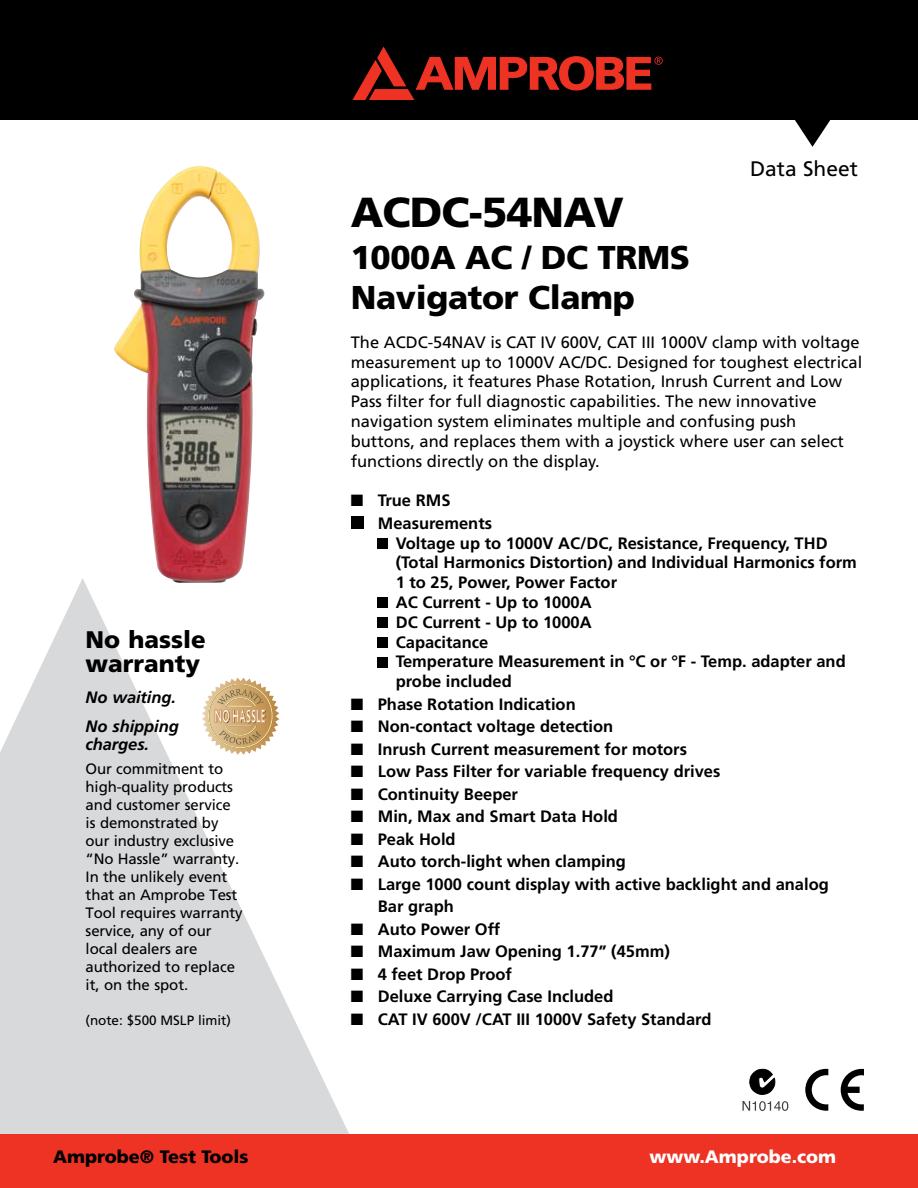
<style>
.page{position:relative;width:918px;height:1188px;background:#fff}
.page>*{position:absolute;margin:0;border:0;box-sizing:border-box;transform-origin:0 0}
.t1{font:900 42px "Frutiger";letter-spacing:-.02em;color:#000}
.t2{font:900 33px/39.6px "Frutiger";letter-spacing:-.01em;color:#000}
.t3{font:900 24px/24px "Frutiger";color:#000}
.t4{font:21px "Frutiger";color:#000}
.t5{font:900 18px "Frutiger";color:#000}
.t6{font:900 18px "Frutiger";color:#fff}
.t7{font:700 16.5px/19.8px "Frutiger";color:#000}
.t8{font:16.5px/19.8px "Frutiger";color:#000}
.t9{font:italic 700 16.5px/28.5px "Frutiger";letter-spacing:-.005em;color:#000}
.t10{font:15px/18px "Frutiger";letter-spacing:-.01em;color:#000}
.t11{font:13.5px "Frutiger";letter-spacing:-.005em;color:#000}
</style>
<div class="page">
<svg style="left:0;top:578px;width:349px;height:556px;fill:#d8d9db"></svg>
<svg style="left:202px;top:678px;width:77px;height:77px"></svg>
<div style="left:0;top:1134px;width:918px;height:54px;background:#ee3224"></div>
<div style="left:0;top:0;width:918px;height:120px;background:#000"></div>
<svg style="left:795px;top:120px;width:36px;height:27px"></svg>
<svg style="left:352px;top:47px;width:311px;height:53px"></svg>
<div style="left:351px;top:516px;width:12px;height:13px;background:#000"></div>
<div style="left:378px;top:539px;width:10px;height:10px;background:#000"></div>
<div style="left:378px;top:598px;width:10px;height:10px;background:#000"></div>
<div style="left:378px;top:618px;width:10px;height:10px;background:#000"></div>
<div style="left:378px;top:638px;width:10px;height:10px;background:#000"></div>
<div style="left:378px;top:657px;width:10px;height:10px;background:#000"></div>
<svg style="left:841px;top:1069px;width:23px;height:42px"></svg>
<svg style="left:805px;top:1069px;width:23px;height:42px"></svg>
<svg style="left:742px;top:1069px;width:46px;height:42px"></svg>
<img style="left:112px;top:166px;width:158px;height:417px">
<h1 class="t1" style="left:351px;top:187px;width:274px">ACDC-54NAV</h1>
<p class="t4" style="left:750px;top:156px;width:109px">Data Sheet</p>
<h3 class="t3" style="left:86px;top:627px;width:122px">No hassle warranty</h3>
<p class="t9" style="left:86px;top:683px;width:95px">No waiting.<br>No shipping</p>
<p class="t9" style="left:86px;top:730px;width:65px">charges.</p>
<p class="t10" style="left:86px;top:760px;width:158px">Our commitment to high-quality products and customer service is demonstrated by our industry exclusive “No Hassle” warranty.<br>In the unlikely event that an Amprobe Test<br>Tool requires warranty service, any of our local dealers are authorized to replace it, on the spot.</p>
<p class="t11" style="left:86px;top:1012px;width:147px">(note: $500 MSLP limit)</p>
<h2 class="t2" style="left:351px;top:237px;width:341px">1000A AC / DC TRMS<br>Navigator Clamp</h2>
<p class="t8" style="left:351px;top:332px;width:513px">The ACDC-54NAV is CAT IV 600V, CAT III 1000V clamp with voltage measurement up to 1000V AC/DC. Designed for toughest electrical applications, it features Phase Rotation, Inrush Current and Low Pass filter for full diagnostic capabilities. The new innovative navigation system eliminates multiple and confusing push buttons, and replaces them with a joystick where user can select functions directly on the display.</p>
<p class="t7" style="left:378px;top:489px;width:116px;line-height:22.5px;text-indent:-27px">■ True RMS<br>Measurements</p>
<p class="t7" style="left:396px;top:533px;width:463px">Voltage up to 1000V AC/DC, Resistance, Frequency, THD (Total Harmonics Distortion) and Individual Harmonics form 1 to 25, Power, Power Factor<br>AC Current - Up to 1000A<br>DC Current - Up to 1000A<br>Capacitance<br>Temperature Measurement in °C or °F - Temp. adapter and probe included</p>
<p class="t7" style="left:351px;top:694px;width:227px">■ Phase Rotation Indication</p>
<p class="t7" style="left:351px;top:716px;width:264px">■ Non-contact voltage detection</p>
<p class="t7" style="left:351px;top:739px;width:338px">■ Inrush Current measurement for motors</p>
<p class="t7" style="left:351px;top:761px;width:371px">■ Low Pass Filter for variable frequency drives</p>
<p class="t7" style="left:351px;top:784px;width:169px">■ Continuity Beeper</p>
<p class="t7" style="left:351px;top:806px;width:269px">■ Min, Max and Smart Data Hold</p>
<p class="t7" style="left:351px;top:829px;width:106px">■ Peak Hold</p>
<p class="t7" style="left:351px;top:851px;width:277px">■ Auto torch-light when clamping</p>
<p class="t7" style="left:378px;top:873px;width:453px;line-height:22.5px;text-indent:-27px">■ Large 1000 count display with active backlight and analog<br>Bar graph</p>
<p class="t7" style="left:351px;top:919px;width:151px">■ Auto Power Off</p>
<p class="t7" style="left:351px;top:941px;width:321px">■ Maximum Jaw Opening 1.77” (45mm)</p>
<p class="t7" style="left:351px;top:964px;width:163px">■ 4 feet Drop Proof</p>
<p class="t7" style="left:351px;top:986px;width:264px">■ Deluxe Carrying Case Included</p>
<p class="t7" style="left:351px;top:1009px;width:362px">■ CAT IV 600V /CAT III 1000V Safety Standard</p>
<p class="t5" style="left:53px;top:1146px;width:197px">Amprobe® Test Tools</p>
<p class="t6" style="left:650px;top:1146px;width:188px">www.Amprobe.com</p>
</div>
